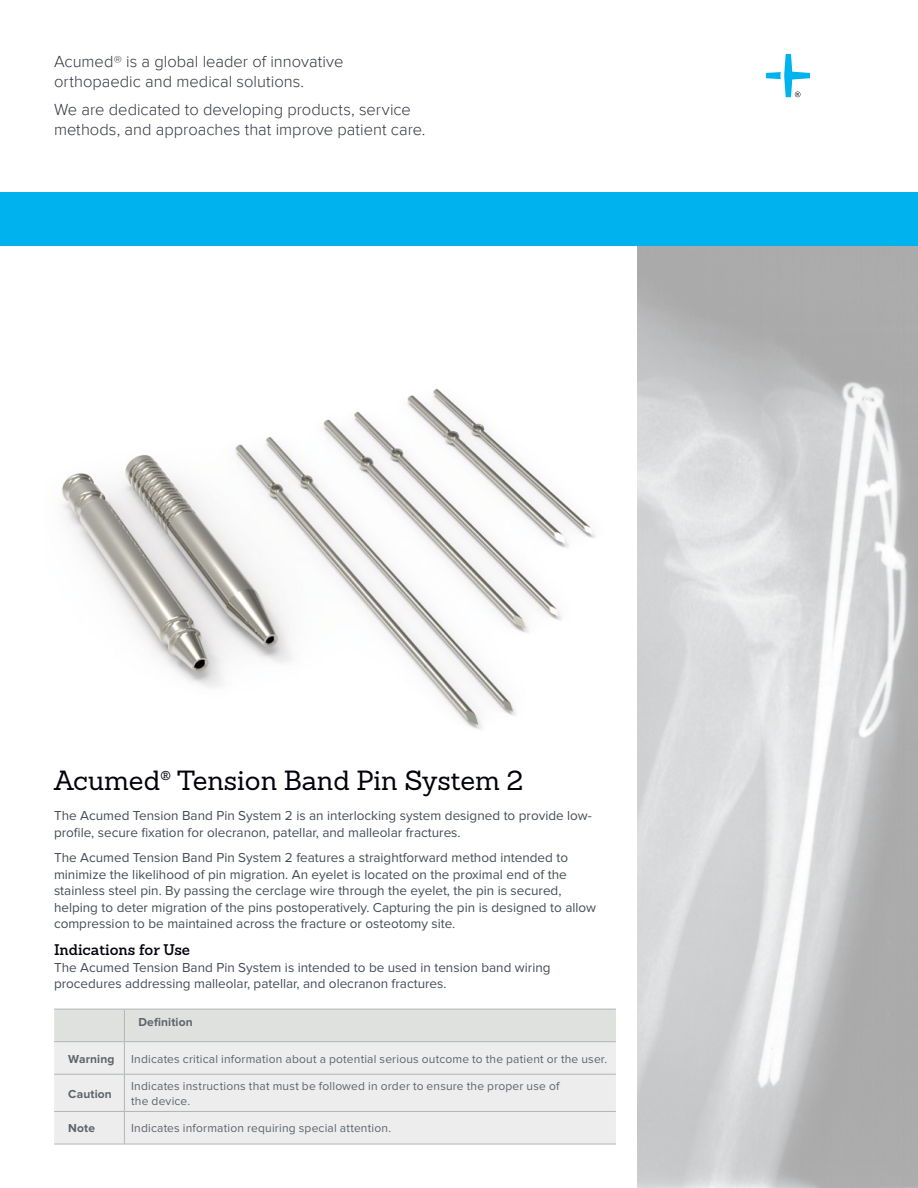
<style>
.page{position:relative;width:918px;height:1188px;background:#fff}
.page>*{position:absolute;margin:0;border:0;box-sizing:border-box;transform-origin:0 0}
.t1{font:27px "Sanchez Slab";color:#00000a}
.t2{font:300 16.5px/19.5px "Proxima Nova";color:#343741}
.t3{font:600 15px "Sanchez Slab";color:#00000a}
.t4{font:13.5px/16.5px "Proxima Nova";color:#474c55}
.t5{font:12px/14.2px "Proxima Nova";letter-spacing:.015em;color:#5f636a}
.t6{font:700 12px "Proxima Nova";letter-spacing:.01em;color:#5f636a}
</style>
<div class="page">
<img style="left:61px;top:388px;width:535px;height:342px">
<div style="left:54px;top:1010px;width:562px;height:31px;background:#dfe1df"></div>
<div style="left:54px;top:1042px;width:562px;height:102px;background:#ecedec"></div>
<hr style="left:124px;top:1042px;width:1px;height:32px;background:#b2b5b6">
<hr style="left:54px;top:1074px;width:70px;height:1px;background:#b2b5b6">
<hr style="left:124px;top:1074px;width:492px;height:1px;background:#b2b5b6">
<hr style="left:124px;top:1075px;width:1px;height:36px;background:#b2b5b6">
<hr style="left:54px;top:1111px;width:70px;height:1px;background:#b2b5b6">
<hr style="left:124px;top:1111px;width:492px;height:1px;background:#b2b5b6">
<hr style="left:124px;top:1112px;width:1px;height:32px;background:#b2b5b6">
<hr style="left:54px;top:1144px;width:70px;height:1px;background:#b2b5b6">
<hr style="left:124px;top:1144px;width:492px;height:1px;background:#b2b5b6">
<hr style="left:54px;top:1009px;width:70px;height:1px;background:#b2b5b6">
<hr style="left:124px;top:1009px;width:492px;height:1px;background:#b2b5b6">
<hr style="left:124px;top:1009px;width:1px;height:32px;background:#b2b5b6">
<hr style="left:54px;top:1041px;width:70px;height:1px;background:#b2b5b6">
<hr style="left:124px;top:1041px;width:492px;height:1px;background:#b2b5b6">
<img style="left:637px;top:246px;width:281px;height:942px">
<svg style="left:766px;top:54px;width:44px;height:43px"></svg>
<div style="left:0;top:192px;width:918px;height:54px;background:#00b3ef"></div>
<p class="t2" style="left:54px;top:52px;width:291px">Acumed® is a global leader of innovative orthopaedic and medical solutions.</p>
<p class="t2" style="left:54px;top:100px;width:373px">We are dedicated to developing products, service methods, and approaches that improve patient care.</p>
<h1 class="t1" style="left:54px;top:763px;width:471px">Acumed<sup>®</sup> Tension Band Pin System 2</h1>
<p class="t4" style="left:54px;top:808px;width:539px">The Acumed Tension Band Pin System 2 is an interlocking system designed to provide low&shy;profile, secure fixation for olecranon, patellar, and malleolar fractures.</p>
<p class="t4" style="left:54px;top:850px;width:544px">The Acumed Tension Band Pin System 2 features a straightforward method intended to minimize the likelihood of pin migration. An eyelet is located on the proximal end of the stainless steel pin. By passing the cerclage wire through the eyelet, the pin is secured, helping to deter migration of the pins postoperatively. Capturing the pin is designed to allow compression to be maintained across the fracture or osteotomy site.</p>
<p class="t3" style="left:54px;top:940px;width:138px">Indications for Use</p>
<p class="t4" style="left:54px;top:959px;width:498px">The Acumed Tension Band Pin System is intended to be used in tension band wiring procedures addressing malleolar, patellar, and olecranon fractures.</p>
<p class="t6" style="left:138px;top:1015px;width:56px">Definition</p>
<p class="t6" style="left:68px;top:1052px;width:48px">Warning</p>
<p class="t5" style="left:131px;top:1052px;width:478px">Indicates critical information about a potential serious outcome to the patient or the user.</p>
<p class="t6" style="left:68px;top:1087px;width:45px">Caution</p>
<p class="t5" style="left:131px;top:1080px;width:430px">Indicates instructions that must be followed in order to ensure the proper use of the device.</p>
<p class="t6" style="left:68px;top:1122px;width:28px">Note</p>
<p class="t5" style="left:131px;top:1122px;width:261px">Indicates information requiring special attention.</p>
</div>
